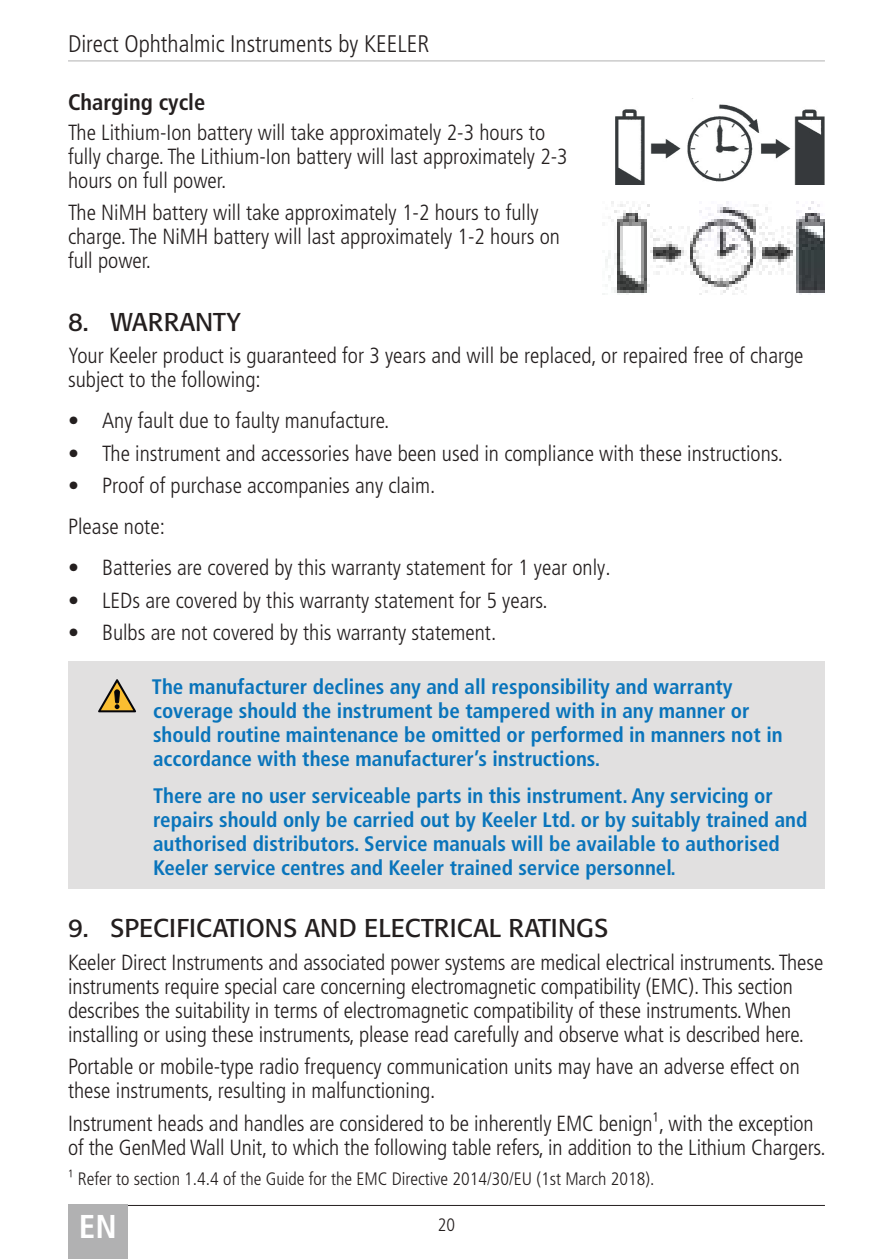
<style>
.page{position:relative;width:893px;height:1259px;background:#fff}
.page>*{position:absolute;margin:0;border:0;box-sizing:border-box;transform-origin:0 0}
.t1{font:700 condensed 33px "Frutiger LT Pro";color:#fff}
.t2{font:25.5px "Formata BQ";color:#241f1f}
.t3{font:300 condensed 24px "Frutiger LT Pro";color:#241f1f}
.t4{font:700 condensed 22.5px "Frutiger LT Pro";color:#241f1f}
.t5{font:300 condensed 21.9px/24px "Frutiger LT Pro";color:#241f1f}
.t6{font:700 condensed 21px/24px "Frutiger LT Pro";color:#0974bb}
.t7{font:300 condensed 18px "Frutiger LT Pro";color:#241f1f}
</style>
<div class="page">
<hr style="left:68px;top:1205px;width:757px;height:1px;background:#241f1f">
<div style="left:68px;top:1205px;width:60px;height:54px;background:#b1b1b2"></div>
<hr style="left:68px;top:60px;width:757px;height:1px;background:#b1b1b2">
<div style="left:68px;top:661px;width:757px;height:119px;background:#e1e0e0"></div>
<div style="left:68px;top:761px;width:757px;height:127px;background:#e1e0e0"></div>
<img style="left:615px;top:98px;width:210px;height:87px">
<img style="left:602px;top:201px;width:223px;height:94px">
<svg style="left:98px;top:679px;width:38px;height:33px"></svg>
<p class="t3" style="left:68px;top:30px;width:363px">Direct Ophthalmic Instruments by KEELER</p>
<p class="t4" style="left:68px;top:89px;width:139px">Charging cycle</p>
<p class="t5" style="left:68px;top:120px;width:501px">The Lithium-Ion battery will take approximately 2-3 hours to fully charge. The Lithium-Ion battery will last approximately 2-3 hours on full power.</p>
<p class="t5" style="left:68px;top:201px;width:494px">The NiMH battery will take approximately 1-2 hours to fully charge. The NiMH battery will last approximately 1-2 hours on full power.</p>
<p class="t2" style="left:68px;top:306px;width:174px">8. WARRANTY</p>
<p class="t5" style="left:68px;top:344px;width:737px">Your Keeler product is guaranteed for 3 years and will be replaced, or repaired free of charge subject to the following:</p>
<p class="t5" style="left:68px;top:409px;width:323px">• Any fault due to faulty manufacture.</p>
<p class="t5" style="left:68px;top:441px;width:716px">• The instrument and accessories have been used in compliance with these instructions.</p>
<p class="t5" style="left:68px;top:465px;width:369px;line-height:41.1px">• Proof of purchase accompanies any claim.<br>Please note:</p>
<p class="t5" style="left:68px;top:556px;width:544px">• Batteries are covered by this warranty statement for 1 year only.</p>
<p class="t5" style="left:68px;top:588px;width:481px">• LEDs are covered by this warranty statement for 5 years.</p>
<p class="t5" style="left:68px;top:621px;width:430px">• Bulbs are not covered by this warranty statement.</p>
<p class="t6" style="left:152px;top:675px;width:632px">The manufacturer declines any and all responsibility and warranty coverage should the instrument be tampered with in any manner or should routine maintenance be omitted or performed in manners not in accordance with these manufacturer’s instructions.</p>
<p class="t6" style="left:153px;top:783px;width:656px">There are no user serviceable parts in this instrument. Any servicing or repairs should only be carried out by Keeler Ltd. or by suitably trained and authorised distributors. Service manuals will be available to authorised Keeler service centres and Keeler trained service personnel.</p>
<p class="t2" style="left:68px;top:913px;width:542px">9. SPECIFICATIONS AND ELECTRICAL RATINGS</p>
<p class="t5" style="left:68px;top:950px;width:757px">Keeler Direct Instruments and associated power systems are medical electrical instruments. These instruments require special care concerning electromagnetic compatibility (EMC). This section describes the suitability in terms of electromagnetic compatibility of these instruments. When installing or using these instruments, please read carefully and observe what is described here.</p>
<p class="t5" style="left:68px;top:1055px;width:733px">Portable or mobile-type radio frequency communication units may have an adverse effect on these instruments, resulting in malfunctioning.</p>
<p class="t5" style="left:68px;top:1111px;width:759px">Instrument heads and handles are considered to be inherently EMC benign¹, with the exception of the GenMed Wall Unit, to which the following table refers, in addition to the Lithium Chargers.</p>
<p class="t7" style="left:68px;top:1168px;width:588px">¹ Refer to section 1.4.4 of the Guide for the EMC Directive 2014/30/EU (1st March 2018).</p>
<h1 class="t1" style="left:79px;top:1207px;width:39px">EN</h1>
<p class="t7" style="left:438px;top:1214px;width:19px">20</p>
</div>
